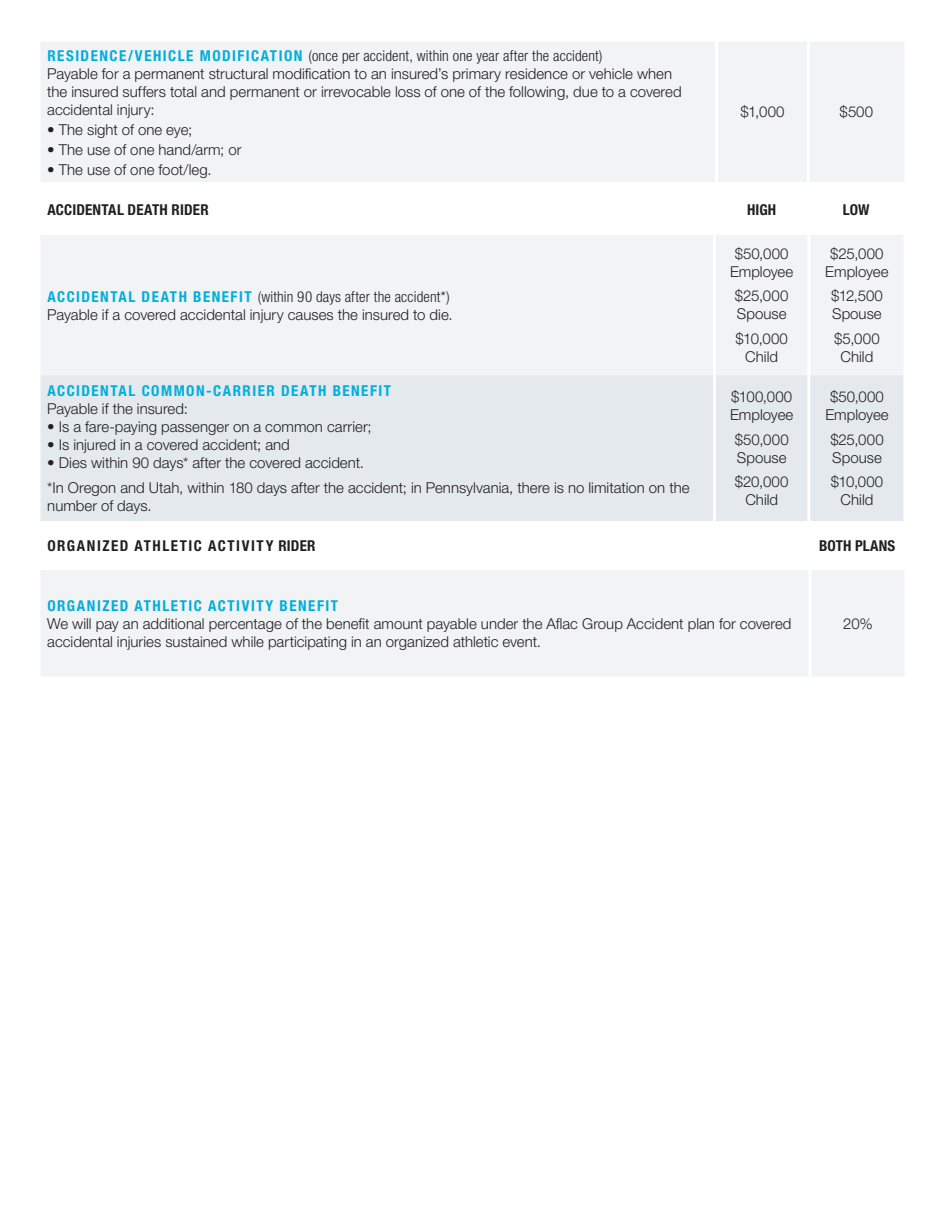
<style>
.page{position:relative;width:945px;height:1215px;background:#fff}
.page>*{position:absolute;margin:0;border:0;box-sizing:border-box;transform-origin:0 0}
.t1{font:300 15px/18px "Helvetica Neue CELT";color:#231f20}
.t2{font:300 condensed 15px "Helvetica Neue LTCE";letter-spacing:.01em;color:#231f20}
.t3{font:700 condensed 15px "Helvetica Neue LTCE";letter-spacing:.1em;color:#00aedc}
.t4{font:700 condensed 15px "Helvetica Neue LTCE";letter-spacing:.02em;color:#231f20}
.t5{font:700 condensed 15px "Helvetica Neue LTCE";letter-spacing:.1em;color:#231f20}
.s1{font-weight:700;color:#00aedc}
</style>
<div class="page">
<div style="left:41px;top:42px;width:863px;height:140px;background:#f2f3f4"></div>
<hr style="left:715px;top:42px;width:3px;height:140px;background:#fff">
<hr style="left:807px;top:42px;width:3px;height:140px;background:#fff">
<div style="left:41px;top:235px;width:862px;height:140px;background:#f2f3f4"></div>
<div style="left:40px;top:375px;width:863px;height:146px;background:#e4e9ed"></div>
<hr style="left:713px;top:235px;width:3px;height:140px;background:#fff">
<hr style="left:807px;top:235px;width:3px;height:140px;background:#fff">
<hr style="left:713px;top:375px;width:3px;height:146px;background:#fff">
<hr style="left:807px;top:375px;width:3px;height:146px;background:#fff">
<div style="left:41px;top:570px;width:863px;height:106px;background:#f2f3f4"></div>
<hr style="left:808px;top:570px;width:4px;height:106px;background:#fff">
<p class="t2" style="left:47px;top:47px;width:557px"><span class="s1">RESIDENCE/VEHICLE MODIFICATION</span> (once per accident, within one year after the accident)</p>
<p class="t1" style="left:47px;top:64px;width:636px">Payable for a permanent structural modification to an insured’s primary residence or vehicle when the insured suffers total and permanent or irrevocable loss of one of the following, due to a covered accidental injury:</p>
<p class="t1" style="left:47px;top:120px;width:146px">• The sight of one eye;</p>
<p class="t1" style="left:47px;top:140px;width:196px">• The use of one hand/arm; or</p>
<p class="t1" style="left:47px;top:161px;width:166px">• The use of one foot/leg.</p>
<p class="t1" style="left:740px;top:103px;width:46px">$1,000</p>
<p class="t1" style="left:840px;top:103px;width:35px">$500</p>
<p class="t4" style="left:47px;top:201px;width:163px">ACCIDENTAL DEATH RIDER</p>
<p class="t4" style="left:747px;top:201px;width:30px">HIGH</p>
<p class="t4" style="left:843px;top:201px;width:28px">LOW</p>
<p class="t2" style="left:47px;top:288px;width:404px"><span class="s1">ACCIDENTAL DEATH BENEFIT</span> (within 90 days after the accident*)</p>
<p class="t1" style="left:47px;top:306px;width:407px">Payable if a covered accidental injury causes the insured to die.</p>
<p class="t3" style="left:47px;top:382px;width:345px">ACCIDENTAL COMMON-CARRIER DEATH BENEFIT</p>
<p class="t1" style="left:47px;top:400px;width:142px">Payable if the insured:</p>
<p class="t1" style="left:47px;top:418px;width:326px">• Is a fare-paying passenger on a common carrier;</p>
<p class="t1" style="left:47px;top:436px;width:244px">• Is injured in a covered accident; and</p>
<p class="t1" style="left:47px;top:450px;width:644px;line-height:24.8px">• Dies within 90 days* after the covered accident.<br>*In Oregon and Utah, within 180 days after the accident; in Pennsylvania, there is no limitation on the</p>
<p class="t1" style="left:47px;top:497px;width:106px">number of days.</p>
<p class="t1" style="left:730px;top:244px;width:65px;text-align:center">$50,000<br>Employee</p>
<p class="t1" style="left:735px;top:287px;width:55px">$25,000<br>Spouse</p>
<p class="t1" style="left:735px;top:330px;width:54px;text-align:center">$10,000<br>Child</p>
<p class="t1" style="left:730px;top:387px;width:65px">$100,000<br>Employee</p>
<p class="t1" style="left:735px;top:430px;width:55px">$50,000<br>Spouse</p>
<p class="t1" style="left:735px;top:473px;width:55px;text-align:center">$20,000<br>Child</p>
<p class="t1" style="left:825px;top:244px;width:65px;text-align:center">$25,000<br>Employee</p>
<p class="t1" style="left:831px;top:287px;width:53px">$12,500<br>Spouse</p>
<p class="t1" style="left:834px;top:330px;width:47px;text-align:center">$5,000<br>Child</p>
<p class="t1" style="left:825px;top:387px;width:65px;text-align:center">$50,000<br>Employee</p>
<p class="t1" style="left:830px;top:430px;width:55px">$25,000<br>Spouse</p>
<p class="t1" style="left:831px;top:473px;width:54px;text-align:center">$10,000<br>Child</p>
<p class="t5" style="left:47px;top:537px;width:270px">ORGANIZED ATHLETIC ACTIVITY RIDER</p>
<p class="t4" style="left:819px;top:537px;width:77px">BOTH PLANS</p>
<p class="t3" style="left:47px;top:597px;width:292px">ORGANIZED ATHLETIC ACTIVITY BENEFIT</p>
<p class="t1" style="left:47px;top:615px;width:746px">We will pay an additional percentage of the benefit amount payable under the Aflac Group Accident plan for covered accidental injuries sustained while participating in an organized athletic event.</p>
<p class="t1" style="left:843px;top:614px;width:31px">20%</p>
</div>
